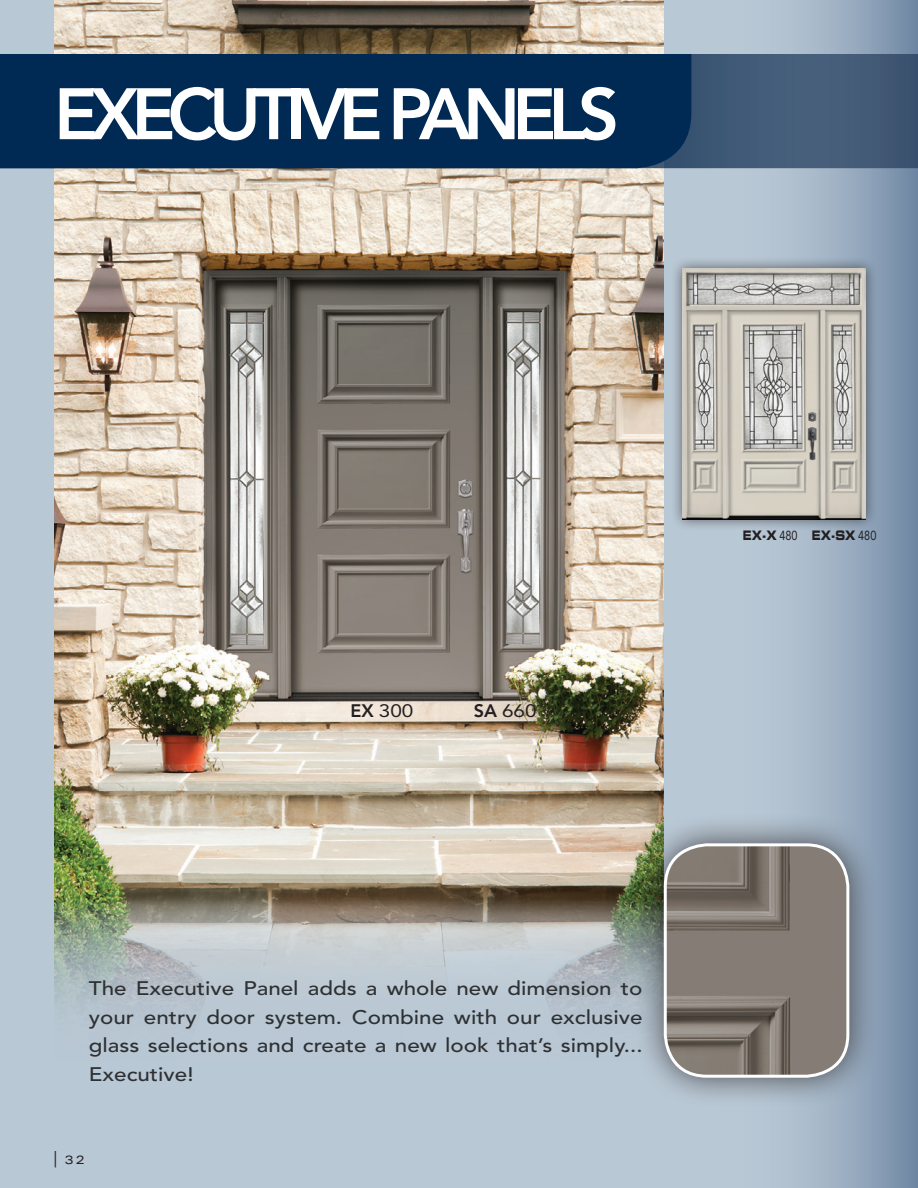
<style>
.page{position:relative;width:918px;height:1188px;background:#b9c8d5}
.page>*{position:absolute;margin:0;border:0;box-sizing:border-box;transform-origin:0 0}
.t1{font:800 72px "Avenir";letter-spacing:-.11em;color:#fff}
.t2{font:500 19.5px/28.5px "Avenir";color:#2e3133;text-align:justify;scale:1.15 1}
.t3{font:18px "Avenir";color:#231f20;scale:1.15 1}
.t4{font:13.05px "Eurostile Bold Extended Two";color:#231f20;scale:.73 1}
.t5{font:expanded 12px "Univers";color:#231f20}
.s1{font-weight:800}
.s2{font-family:"Avenir"}
.s3{font-size:21.6px}
</style>
<div class="page">
<div style="left:729px;top:0;width:189px;height:1188px;background:linear-gradient(to right,#c6d3dd,#7990aa)"></div>
<img style="left:54px;top:0;width:610px;height:1007px">
<svg style="left:691px;top:54px;width:227px;height:114px;background:#415976"></svg>
<div style="left:0;top:54px;width:691px;height:114px;background:#002953"></div>
<div style="left:634px;top:813px;width:246px;height:295px;background:#231f20;opacity:.75"></div>
<img style="left:665px;top:845px;width:183px;height:231px">
<div style="left:664px;top:843px;width:185px;height:235px;border:3px solid #fff;border-radius:42px"></div>
<div style="left:670px;top:256px;width:208px;height:275px;background:#231f20;opacity:.65"></div>
<img style="left:683px;top:268px;width:183px;height:251px">
<h1 class="t1" style="left:54px;top:72px;width:567px">EXECUTIVE PANELS</h1>
<p class="t3" style="left:351px;top:700px;width:56px"><span class="s1">EX</span> 300</p>
<p class="t3" style="left:474px;top:700px;width:56px"><span class="s1">SA</span> 660</p>
<p class="t4" style="left:743px;top:526px;width:184px">EX-X <span class="s2">480</span> EX-SX <span class="s2">480</span></p>
<p class="t2" style="left:89px;top:975px;width:483px">The Executive Panel adds a whole new dimension to your entry door system. Combine with our exclusive glass selections and create a new look that’s simply...<br>Executive!</p>
<p class="t5" style="left:54px;top:1152px;width:32px"><span class="s3">|</span> 32</p>
</div>
